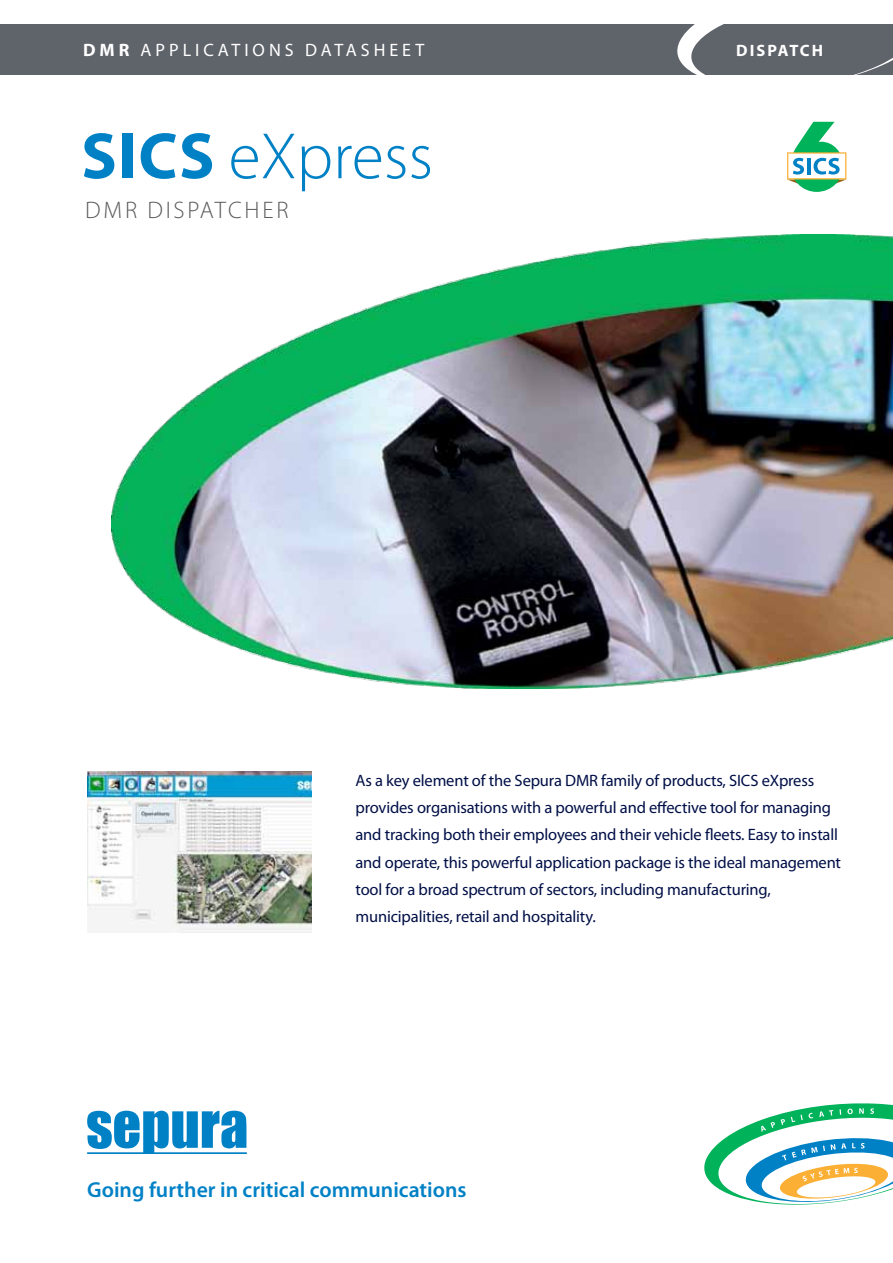
<style>
.page{position:relative;width:893px;height:1263px;background:#fff}
.page>*{position:absolute;margin:0;border:0;box-sizing:border-box;transform-origin:0 0}
.t1{font:300 66px "Myriad Pro";color:#0081c6}
.t2{font:700 66px "Myriad Pro";color:#0081c6}
.t3{font:300 24px "Myriad Pro";letter-spacing:.115em;color:#58595b}
.t4{font:600 21.75px "Myriad Pro";color:#0081c6}
.t5{font:18px "Myriad Pro";letter-spacing:.22em;color:#fff}
.t6{font:16.5px/27px "Myriad Pro";letter-spacing:-.01em;color:#000f47}
.t7{font:700 16.5px "Myriad Pro";letter-spacing:.12em;color:#fff}
.s1{font-weight:700}
</style>
<div class="page">
<div style="left:0;top:24px;width:893px;height:51px;background:#5f636a"></div>
<svg style="left:677px;top:24px;width:216px;height:51px"></svg>
<svg style="left:87px;top:1111px;width:160px;height:43px"></svg>
<svg style="left:704px;top:1103px;width:189px;height:101px"></svg>
<img style="left:87px;top:772px;width:225px;height:161px">
<svg style="left:787px;top:122px;width:59px;height:70px"></svg>
<img style="left:111px;top:235px;width:782px;height:453px">
<p class="t5" style="left:83px;top:40px;width:343px"><span class="s1">DMR</span> Applications Data sheet</p>
<p class="t7" style="left:736px;top:41px;width:88px">DISPATCH</p>
<h1 class="t2" style="left:81px;top:119px;width:34px">SICS</h1>
<h1 class="t1" style="left:229px;top:117px;width:206px">eXpress</h1>
<h2 class="t3" style="left:85px;top:195px;width:200px">DMR Dispatcher</h2>
<p class="t6" style="left:355px;top:768px;width:382px">As a key element of the Sepura DMR family of products, SICS</p>
<p class="t6" style="left:355px;top:768px;width:487px;text-indent:406px">eXpress provides organisations with a powerful and effective tool for managing and tracking both their employees and their vehicle fleets. Easy to install and operate, this powerful application package is the ideal management tool for a broad spectrum of sectors, including manufacturing, municipalities, retail and hospitality.</p>
<h3 class="t4" style="left:87px;top:1177px;width:381px">Going further in critical communications</h3>
</div>
